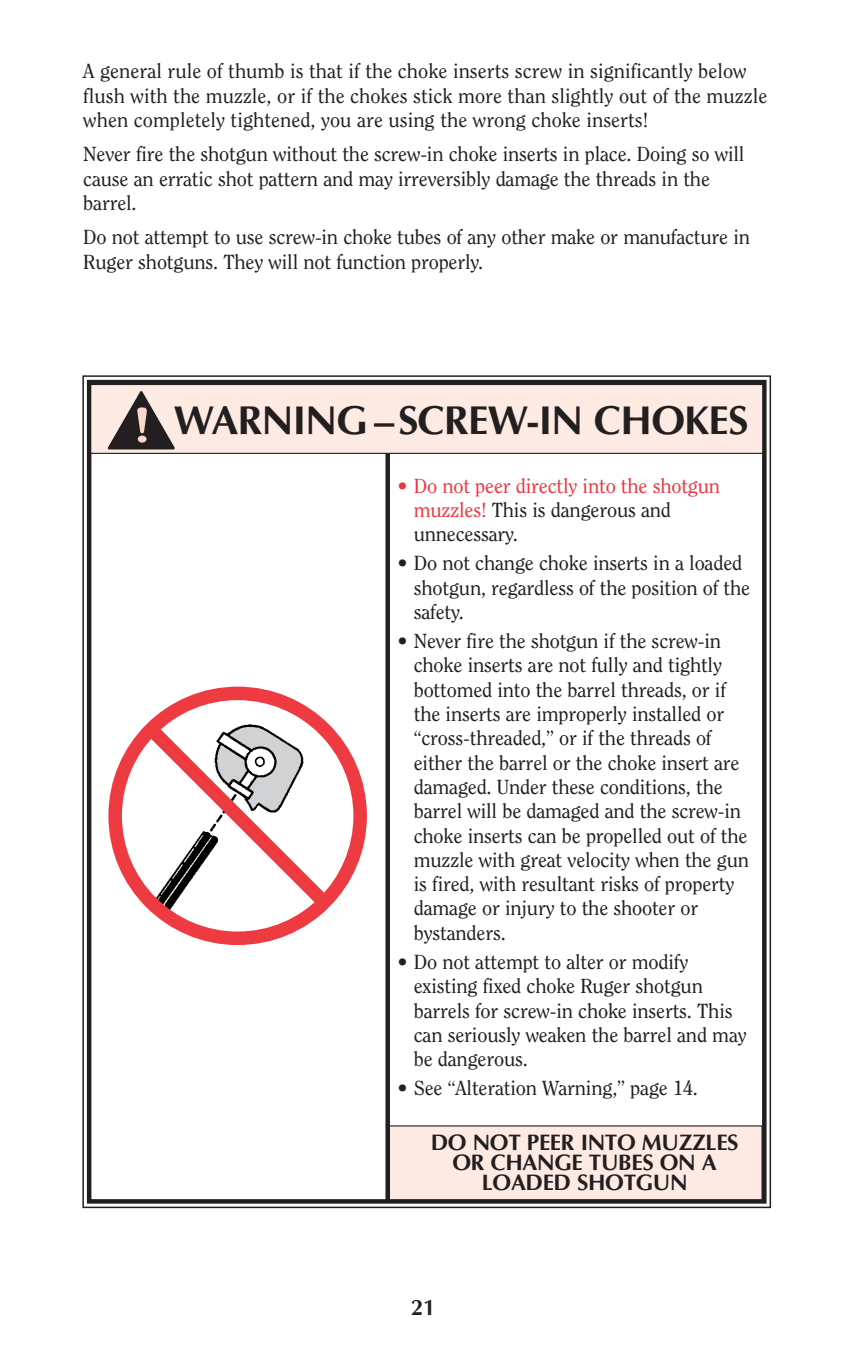
<style>
.page{position:relative;width:851px;height:1357px;background:#fff}
.page>*{position:absolute;margin:0;border:0;box-sizing:border-box;transform-origin:0 0}
.t1{font:700 40.5px "Optima";letter-spacing:-.015em;color:#231f20}
.t2{font:700 22.5px/20.2px "Optima";letter-spacing:-.015em;color:#231f20;text-align:center}
.t3{font:20.25px/24.3px "Clearface";letter-spacing:-.01em;color:#231f20}
.t4{font:20.25px/24.3px "Clearface";letter-spacing:-.01em;color:#ee3640}
.s1{color:#231f20}
</style>
<div class="page">
<div style="left:389px;top:1126px;width:373px;height:74px;background:#fdeae3"></div>
<div style="left:87px;top:380px;width:679px;height:823px;border:4px solid #231f20"></div>
<div style="left:91px;top:384px;width:671px;height:69px;background:#fdeae3"></div>
<div style="left:90px;top:384px;width:673px;height:70px;border:1px solid #231f20"></div>
<svg style="left:108px;top:391px;width:67px;height:58px"></svg>
<div style="left:385px;top:454px;width:5px;height:746px;background:#231f20"></div>
<div style="left:108px;top:687px;width:259px;height:258px;border:14px solid #ee3a41;border-radius:50%"></div>
<svg style="left:132px;top:710px;width:211px;height:211px"></svg>
<p class="t3" style="left:83px;top:60px;width:685px">A general rule of thumb is that if the choke inserts screw in significantly below flush with the muzzle, or if the chokes stick more than slightly out of the muzzle when completely tightened, you are using the wrong choke inserts!</p>
<p class="t3" style="left:83px;top:143px;width:662px">Never fire the shotgun without the screw-in choke inserts in place. Doing so will cause an erratic shot pattern and may irreversibly damage the threads in the barrel.</p>
<p class="t3" style="left:83px;top:226px;width:668px">Do not attempt to use screw-in choke tubes of any other make or manufacture in<br>Ruger shotguns. They will not function properly.</p>
<h1 class="t1" style="left:174px;top:396px;width:576px">WARNING –SCREW-IN CHOKES</h1>
<p class="t4" style="left:414px;top:474px;width:308px;text-indent:-16px">• Do not peer directly into the shotgun muzzles! <span class="s1">This is dangerous and unnecessary.</span></p>
<p class="t3" style="left:414px;top:552px;width:338px;text-indent:-16px">• Do not change choke inserts in a loaded shotgun, regardless of the position of the safety.</p>
<p class="t3" style="left:414px;top:630px;width:337px;text-indent:-16px">• Never fire the shotgun if the screw-in choke inserts are not fully and tightly bottomed into the barrel threads, or if the inserts are improperly installed or “cross-threaded,” or if the threads of either the barrel or the choke insert are damaged. Under these conditions, the barrel will be damaged and the screw-in choke inserts can be propelled out of the muzzle with great velocity when the gun is fired, with resultant risks of property damage or injury to the shooter or bystanders.</p>
<p class="t3" style="left:414px;top:951px;width:334px;text-indent:-16px">• Do not attempt to alter or modify existing fixed choke Ruger shotgun barrels for screw-in choke inserts. This can seriously weaken the barrel and may be dangerous.</p>
<p class="t3" style="left:397px;top:1077px;width:302px">• See “Alteration Warning,” page 14.</p>
<p class="t2" style="left:431px;top:1132px;width:309px">DO NOT PEER INTO MUZZLES<br>OR CHANGE TUBES ON A<br>LOADED SHOTGUN</p>
<p class="t2" style="left:411px;top:1297px;width:27px">21</p>
</div>
